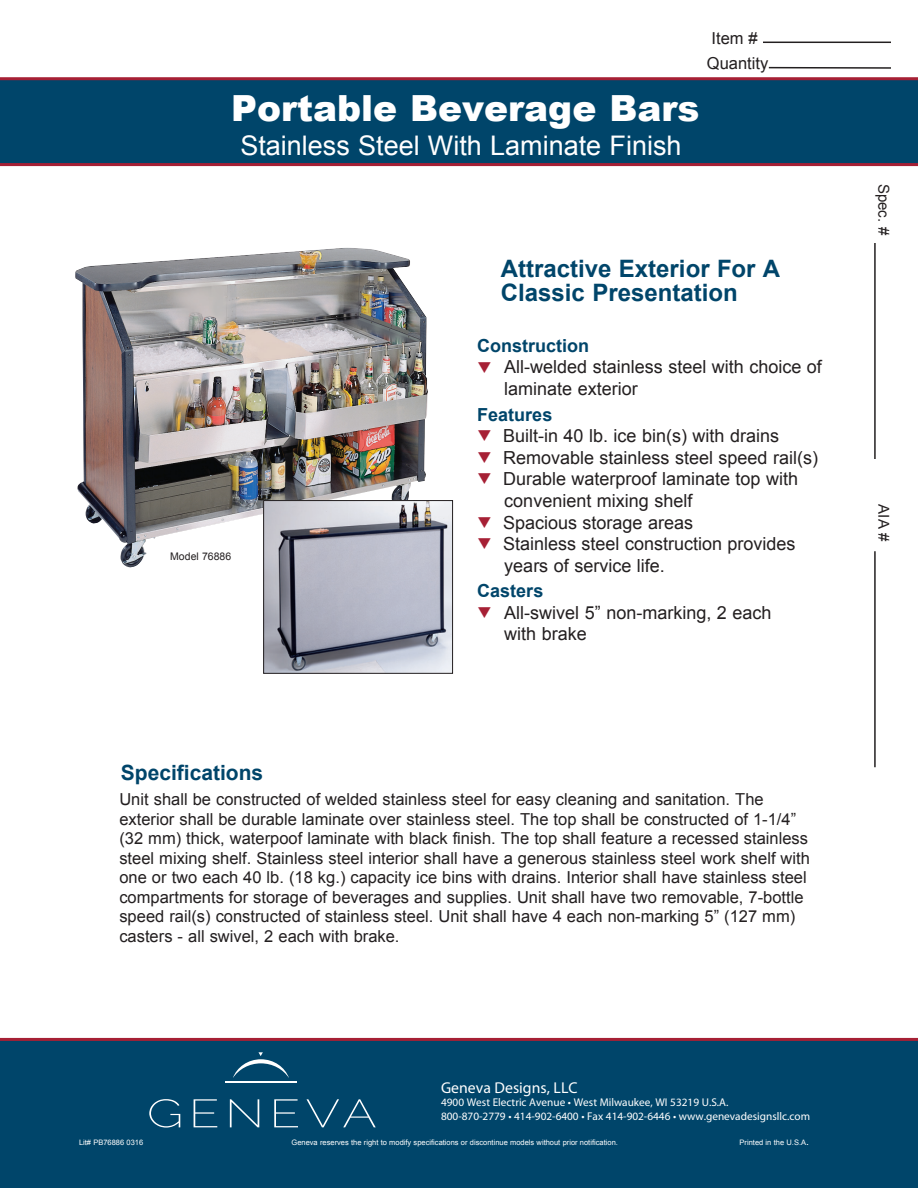
<style>
.page{position:relative;width:918px;height:1188px;background:#fff}
.page>*{position:absolute;margin:0;border:0;box-sizing:border-box;transform-origin:0 0}
.t1{font:900 36px "Arial";color:#fff}
.t2{font:27px "Arial";color:#fff}
.t3{font:700 24px/24px "Arial";color:#00456a}
.t4{font:700 21px "Arial";color:#00456a}
.t5{font:18px/21.6px "Arial";color:#231f20}
.t6{font:700 18px "Arial";color:#00456a}
.t7{font:16.5px/19.5px "Arial";color:#231f20}
.t8{font:15.75px "Myriad Pro";color:#fff}
.t9{font:15px "Arial";color:#231f20}
.t10{font:11.25px "Myriad Pro";color:#fff}
.t11{font:10.5px "Arial";color:#231f20}
.t12{font:7.5px "Arial";color:#fff}
.s1{color:#a62035}
.s2{font-size:10.5px}
</style>
<div class="page">
<svg style="left:0;top:77px;width:918px;height:89px;background:#0b4266"></svg>
<div style="left:0;top:1038px;width:918px;height:150px;background:#00456a"></div>
<hr style="left:226px;top:1082px;width:71px;height:1px;background:#fff">
<svg style="left:149px;top:1099px;width:31px;height:29px"></svg>
<svg style="left:194px;top:1099px;width:23px;height:28px"></svg>
<svg style="left:230px;top:1099px;width:29px;height:28px"></svg>
<svg style="left:274px;top:1099px;width:24px;height:28px"></svg>
<svg style="left:307px;top:1099px;width:69px;height:28px;background:#1c597a"></svg>
<svg style="left:233px;top:1052px;width:56px;height:26px"></svg>
<img style="left:75px;top:248px;width:353px;height:319px">
<hr style="left:874px;top:243px;width:2px;height:216px;background:#231f20">
<hr style="left:874px;top:551px;width:2px;height:216px;background:#231f20">
<hr style="left:763px;top:42px;width:128px;height:1px;background:#231f20">
<hr style="left:769px;top:67px;width:122px;height:2px;background:#231f20">
<img style="left:265px;top:502px;width:186px;height:170px">
<div style="left:263px;top:500px;width:190px;height:174px;border:1px solid #231f20"></div>
<p class="t1" style="left:231px;top:82px;width:470px">Portable Beverage Bars</p>
<p class="t2" style="left:240px;top:128px;width:443px">Stainless Steel With Laminate Finish</p>
<p class="t7" style="left:712px;top:29px;width:48px">Item #</p>
<p class="t7" style="left:707px;top:54px;width:63px">Quantity</p>
<p class="t11" style="left:170px;top:550px;width:62px">Model 76886</p>
<p class="t4" style="left:121px;top:759px;width:144px">Specifications</p>
<p class="t3" style="left:501px;top:257px;width:281px">Attractive Exterior For A<br>Classic Presentation</p>
<p class="t6" style="left:477px;top:334px;width:113px">Construction</p>
<p class="t5" style="left:504px;top:357px;width:319px;text-indent:-27px"><span class="s1">❑</span> All-welded stainless steel with choice of laminate exterior</p>
<p class="t6" style="left:477px;top:402px;width:77px">Features</p>
<p class="t5" style="left:477px;top:425px;width:303px"><span class="s1">❑</span> Built-in 40 lb. ice bin(s) with drains</p>
<p class="t5" style="left:477px;top:447px;width:342px"><span class="s1">❑</span> Removable stainless steel speed rail(s)</p>
<p class="t5" style="left:477px;top:468px;width:322px"><span class="s1">❑</span> Durable waterproof laminate top with</p>
<p class="t5" style="left:504px;top:490px;width:190px">convenient mixing shelf</p>
<p class="t5" style="left:477px;top:512px;width:217px"><span class="s1">❑</span> Spacious storage areas</p>
<p class="t5" style="left:504px;top:533px;width:293px;text-indent:-27px"><span class="s1">❑</span> Stainless steel construction provides years of service life.</p>
<p class="t6" style="left:477px;top:579px;width:68px">Casters</p>
<p class="t5" style="left:477px;top:602px;width:296px"><span class="s1">❑</span> All-swivel 5” non-marking, 2 each</p>
<p class="t5" style="left:504px;top:624px;width:84px">with brake</p>
<p class="t7" style="left:119px;top:790px;width:646px">Unit shall be constructed of welded stainless steel for easy cleaning and sanitation. The</p>
<p class="t7" style="left:119px;top:809px;width:692px">exterior shall be durable laminate over stainless steel. The top shall be constructed of 1-1/4” (32 mm) thick, waterpoof laminate with black finish. The top shall feature a recessed stainless steel mixing shelf. Stainless steel interior shall have a generous stainless steel work shelf with one or two each 40 lb. (18 kg.) capacity ice bins with drains. Interior shall have stainless steel compartments for storage of beverages and supplies. Unit shall have two removable, 7-bottle speed rail(s) constructed of stainless steel. Unit shall have 4 each non-marking 5” (127 mm) casters - all swivel, 2 each with brake.</p>
<p class="t9" style="left:894px;top:184px;width:53px;rotate:90deg">Spec. #</p>
<p class="t9" style="left:894px;top:504px;width:38px;rotate:90deg">AIA #</p>
<p class="t8" style="left:441px;top:1079px;width:138px">Geneva Designs, LLC</p>
<p class="t10" style="left:441px;top:1096px;width:289px">4900 West Electric Avenue • West Milwaukee, WI 53219 U.S.A.</p>
<p class="t10" style="left:441px;top:1110px;width:370px">800-870-2779 • 414-902-6400 • Fax 414-902-6446 • www.genevadesignsllc.com</p>
<p class="t12" style="left:79px;top:1137px;width:66px">Lit# PB76886 0316</p>
<p class="t12" style="left:292px;top:1137px;width:328px">Geneva reserves the right to modify specifications or discontinue models without prior notification.</p>
<p class="t12" style="left:740px;top:1137px;width:71px">Printed in the U.S.A<span class="s2">.</span></p>
</div>
